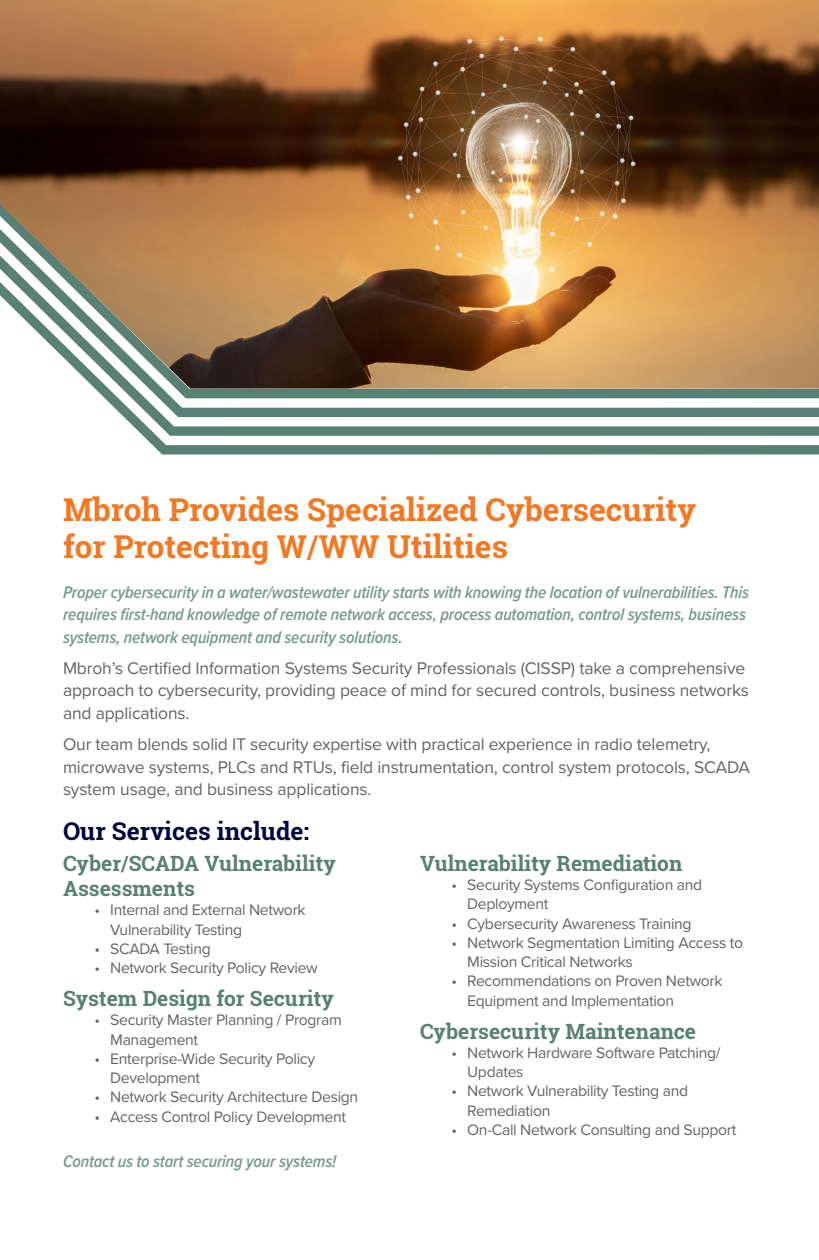
<style>
.page{position:relative;width:819px;height:1260px;background:#fff}
.page>*{position:absolute;margin:0;border:0;box-sizing:border-box;transform-origin:0 0}
.t1{font:700 31.5px/37.8px "Roboto Slab";color:#f47721}
.t2{font:700 24.5px "Roboto Slab";color:#00053e}
.t3{font:700 21px/25.2px "Roboto Slab";color:#588075}
.t4{font:17.5px/22.8px "Proxima Nova";letter-spacing:-.01em;color:#636466}
.t5{font:italic 600 17.5px/22.8px "Proxima Nova Cond";letter-spacing:-.01em;color:#7a9990}
.t6{font:15.75px/19.2px "Proxima Nova";letter-spacing:-.02em;color:#636466}
</style>
<div class="page">
<div style="left:162px;top:445px;width:657px;height:10px;background:#588075"></div>
<div style="left:170px;top:426px;width:649px;height:10px;background:#588075"></div>
<div style="left:178px;top:408px;width:641px;height:9px;background:#588075"></div>
<div style="left:186px;top:389px;width:633px;height:9px;background:#588075"></div>
<svg style="left:94px;top:388px;width:99px;height:67px"></svg>
<img style="left:0;top:0;width:819px;height:388px">
<h1 class="t1" style="left:63px;top:490px;width:635px">Mbroh Provides Specialized Cybersecurity for Protecting W/WW Utilities</h1>
<p class="t5" style="left:63px;top:580px;width:688px">Proper cybersecurity in a water/wastewater utility starts with knowing the location of vulnerabilities. This requires first-hand knowledge of remote network access, process automation, control systems, business systems, network equipment and security solutions.</p>
<p class="t4" style="left:63px;top:656px;width:687px">Mbroh’s Certified Information Systems Security Professionals (CISSP) take a comprehensive approach to cybersecurity, providing peace of mind for secured controls, business networks and applications.</p>
<p class="t4" style="left:63px;top:732px;width:689px">Our team blends solid IT security expertise with practical experience in radio telemetry, microwave systems, PLCs and RTUs, field instrumentation, control system protocols, SCADA system usage, and business applications.</p>
<h2 class="t2" style="left:63px;top:815px;width:248px">Our Services include:</h2>
<h3 class="t3" style="left:63px;top:850px;width:274px">Cyber/SCADA Vulnerability<br>Assessments</h3>
<p class="t6" style="left:110px;top:900px;width:197px;text-indent:-16px">• Internal and External Network<br>Vulnerability Testing</p>
<p class="t6" style="left:94px;top:938px;width:118px">• SCADA Testing</p>
<p class="t6" style="left:94px;top:958px;width:225px">• Network Security Policy Review</p>
<h3 class="t3" style="left:63px;top:986px;width:272px">System Design for Security</h3>
<p class="t6" style="left:110px;top:1010px;width:233px;text-indent:-16px">• Security Master Planning / Program<br>Management</p>
<p class="t6" style="left:110px;top:1048px;width:206px;text-indent:-16px">• Enterprise-Wide Security Policy<br>Development</p>
<p class="t6" style="left:94px;top:1087px;width:265px">• Network Security Architecture Design</p>
<p class="t6" style="left:94px;top:1106px;width:253px">• Access Control Policy Development</p>
<h3 class="t3" style="left:420px;top:850px;width:264px">Vulnerability Remediation</h3>
<p class="t6" style="left:467px;top:875px;width:236px;text-indent:-16px">• Security Systems Configuration and<br>Deployment</p>
<p class="t6" style="left:452px;top:913px;width:242px">• Cybersecurity Awareness Training</p>
<p class="t6" style="left:467px;top:932px;width:277px;text-indent:-16px">• Network Segmentation Limiting Access to<br>Mission Critical Networks</p>
<p class="t6" style="left:467px;top:971px;width:257px;text-indent:-16px">• Recommendations on Proven Network<br>Equipment and Implementation</p>
<h3 class="t3" style="left:420px;top:1018px;width:278px">Cybersecurity Maintenance</h3>
<p class="t6" style="left:467px;top:1042px;width:255px;text-indent:-16px">• Network Hardware Software Patching/<br>Updates</p>
<p class="t6" style="left:467px;top:1081px;width:222px;text-indent:-16px">• Network Vulnerability Testing and<br>Remediation</p>
<p class="t6" style="left:452px;top:1119px;width:286px">• On-Call Network Consulting and Support</p>
<p class="t5" style="left:63px;top:1149px;width:275px">Contact us to start securing your systems!</p>
</div>
